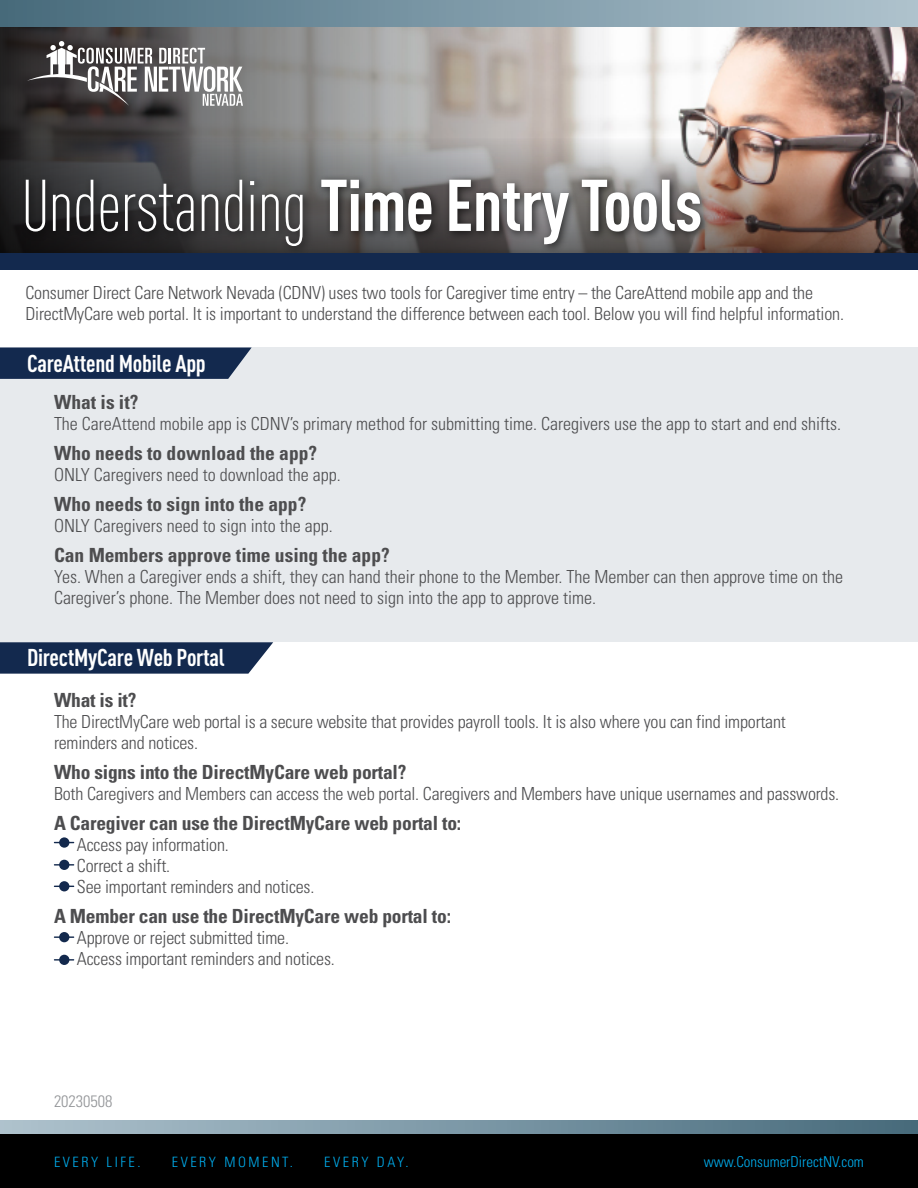
<style>
.page{position:relative;width:918px;height:1188px;background:#fff}
.page>*{position:absolute;margin:0;border:0;box-sizing:border-box;transform-origin:0 0}
.t1{font:700 72px "DIN Cond";letter-spacing:-.015em;color:#fff}
.t2{font:700 24px "DIN Cond";letter-spacing:-.01em;color:#fff}
.t3{font:700 condensed 19.5px "Univers";letter-spacing:-.01em;color:#4d4d4f}
.t4{font:300 condensed 18px/21px "Univers";letter-spacing:-.01em;color:#4d4d4f}
.t5{font:300 condensed 16.5px "Univers";color:#939598}
.t6{font:300 condensed 15px "Univers";color:#00aeef}
.t7{font:300 condensed 14.25px "Univers";letter-spacing:.18em;color:#00aeef}
.s1{font-weight:300}
</style>
<div class="page">
<div style="left:0;top:348px;width:918px;height:294px;background:#e7eaed"></div>
<img style="left:613px;top:26px;width:305px;height:111px">
<svg style="left:0;top:26px;width:613px;height:111px;background:#959290"></svg>
<img style="left:0;top:137px;width:918px;height:117px">
<div style="left:20px;top:174px;width:691px;height:82px;background:#000;opacity:.65"></div>
<div style="left:0;top:1134px;width:918px;height:54px;background:#000"></div>
<svg style="left:0;top:1121px;width:918px;height:13px;background:#7b97a5"></svg>
<div style="left:0;top:254px;width:918px;height:16px;background:#13294e"></div>
<div style="left:0;top:0;width:918px;height:26px;background:linear-gradient(to right,#476b7c,#afc3ce)"></div>
<svg style="left:0;top:348px;width:252px;height:31px;background:#1e3356"></svg>
<svg style="left:0;top:642px;width:273px;height:32px;background:#213659"></svg>
<svg style="left:27px;top:41px;width:216px;height:65px"></svg>
<div style="left:59px;top:837px;width:10px;height:11px;background:#13294d;border-radius:50%"></div>
<hr style="left:54px;top:864px;width:20px;height:2px;background:#13294d">
<div style="left:59px;top:860px;width:10px;height:10px;background:#13294d;border-radius:50%"></div>
<div style="left:59px;top:881px;width:10px;height:10px;background:#13294d;border-radius:50%"></div>
<hr style="left:54px;top:936px;width:20px;height:2px;background:#13294d">
<div style="left:59px;top:932px;width:10px;height:10px;background:#13294d;border-radius:50%"></div>
<hr style="left:54px;top:959px;width:20px;height:2px;background:#13294d">
<div style="left:59px;top:955px;width:10px;height:10px;background:#13294d;border-radius:50%"></div>
<h1 class="t1" style="left:21px;top:161px;width:683px"><span class="s1">Understanding</span> Time Entry Tools</h1>
<p class="t4" style="left:25px;top:282px;width:820px">Consumer Direct Care Network Nevada (CDNV) uses two tools for Caregiver time entry – the CareAttend mobile app and the<br>DirectMyCare web portal. It is important to understand the difference between each tool. Below you will find helpful information.</p>
<h2 class="t2" style="left:27px;top:349px;width:180px">CareAttend Mobile App</h2>
<p class="t3" style="left:54px;top:390px;width:86px">What is it?</p>
<p class="t4" style="left:54px;top:413px;width:789px">The CareAttend mobile app is CDNV’s primary method for submitting time. Caregivers use the app to start and end shifts.</p>
<p class="t3" style="left:54px;top:441px;width:265px">Who needs to download the app?</p>
<p class="t4" style="left:54px;top:464px;width:288px">ONLY Caregivers need to download the app.</p>
<p class="t3" style="left:54px;top:492px;width:254px">Who needs to sign into the app?</p>
<p class="t4" style="left:54px;top:515px;width:280px">ONLY Caregivers need to sign into the app.</p>
<p class="t3" style="left:54px;top:543px;width:337px">Can Members approve time using the app?</p>
<p class="t4" style="left:54px;top:566px;width:791px">Yes. When a Caregiver ends a shift, they can hand their phone to the Member. The Member can then approve time on the<br>Caregiver’s phone. The Member does not need to sign into the app to approve time.</p>
<h2 class="t2" style="left:27px;top:643px;width:199px">DirectMyCare Web Portal</h2>
<p class="t3" style="left:54px;top:688px;width:84px">What is it?</p>
<p class="t4" style="left:54px;top:711px;width:733px">The DirectMyCare web portal is a secure website that provides payroll tools. It is also where you can find important reminders and notices.</p>
<p class="t3" style="left:54px;top:760px;width:354px">Who signs into the DirectMyCare web portal?</p>
<p class="t4" style="left:54px;top:783px;width:787px">Both Caregivers and Members can access the web portal. Caregivers and Members have unique usernames and passwords.</p>
<p class="t3" style="left:54px;top:811px;width:409px">A Caregiver can use the DirectMyCare web portal to:</p>
<p class="t4" style="left:77px;top:834px;width:239px">Access pay information.<br>Correct a shift.<br>See important reminders and notices.</p>
<p class="t3" style="left:54px;top:904px;width:399px">A Member can use the DirectMyCare web portal to:</p>
<p class="t4" style="left:77px;top:927px;width:260px">Approve or reject submitted time.<br>Access important reminders and notices.</p>
<p class="t5" style="left:54px;top:1091px;width:60px">20230508</p>
<p class="t7" style="left:54px;top:1153px;width:88px">EVERY LIFE.</p>
<p class="t7" style="left:172px;top:1153px;width:123px">EVERY MOMENT.</p>
<p class="t7" style="left:324px;top:1153px;width:86px">EVERY DAY.</p>
<p class="t6" style="left:704px;top:1153px;width:162px">www.ConsumerDirectNV.com</p>
</div>
